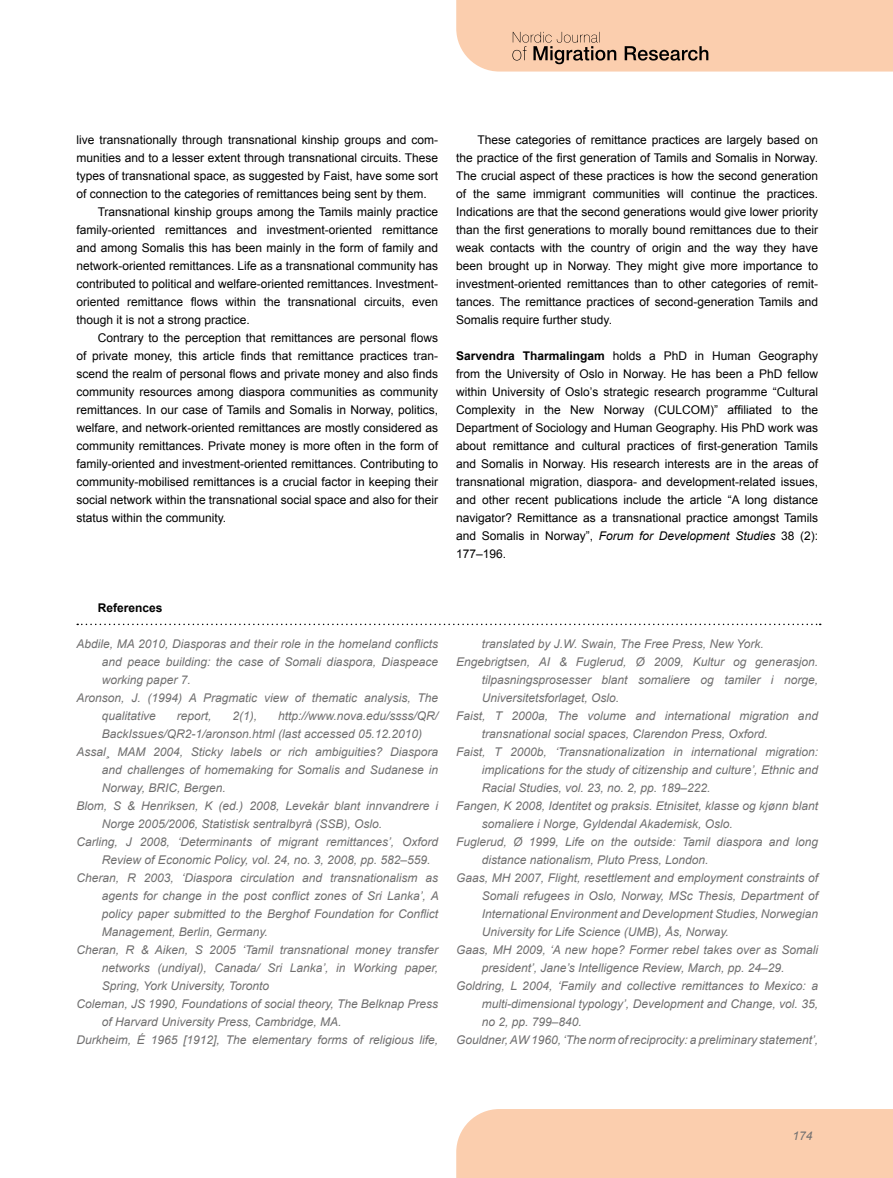
<style>
.page{position:relative;width:893px;height:1178px;background:#fff}
.page>*{position:absolute;margin:0;border:0;box-sizing:border-box;transform-origin:0 0}
.t1{font:12px/18px "Arial";color:#000;text-align:justify}
.t2{font:italic 12px "Arial";color:#706f6f}
.t3{font:700 12px "Arial";color:#000}
.s1{font-weight:700}
.s2{font-style:italic}
</style>
<div class="page">
<div style="left:456px;top:1109px;width:437px;height:69px;background:#fbceae"></div>
<svg style="left:456px;top:0;width:437px;height:72px;background:#f2c7a9"></svg>
<svg style="left:77px;top:624px;width:744px;height:1px"></svg>
<p class="t1" style="left:76px;top:131px;width:363px">live transnationally through transnational kinship groups and com-</p>
<p class="t1" style="left:76px;top:149px;width:363px">munities and to a lesser extent through transnational circuits. These</p>
<p class="t1" style="left:76px;top:167px;width:363px">types of transnational space, as suggested by Faist, have some sort</p>
<p class="t1" style="left:76px;top:185px;width:352px">of connection to the categories of remittances being sent by them.</p>
<p class="t1" style="left:98px;top:203px;width:342px">Transnational kinship groups among the Tamils mainly practice</p>
<p class="t1" style="left:76px;top:221px;width:363px">family-oriented remittances and investment-oriented remittance</p>
<p class="t1" style="left:76px;top:239px;width:363px">and among Somalis this has been mainly in the form of family and</p>
<p class="t1" style="left:76px;top:257px;width:363px">network-oriented remittances. Life as a transnational community has</p>
<p class="t1" style="left:76px;top:275px;width:363px">contributed to political and welfare-oriented remittances. Investment-</p>
<p class="t1" style="left:76px;top:293px;width:363px">oriented remittance flows within the transnational circuits, even</p>
<p class="t1" style="left:76px;top:311px;width:175px">though it is not a strong practice.</p>
<p class="t1" style="left:98px;top:329px;width:342px">Contrary to the perception that remittances are personal flows</p>
<p class="t1" style="left:76px;top:347px;width:363px">of private money, this article finds that remittance practices tran-</p>
<p class="t1" style="left:76px;top:365px;width:363px">scend the realm of personal flows and private money and also finds</p>
<p class="t1" style="left:76px;top:383px;width:363px">community resources among diaspora communities as community</p>
<p class="t1" style="left:76px;top:401px;width:363px">remittances. In our case of Tamils and Somalis in Norway, politics,</p>
<p class="t1" style="left:76px;top:419px;width:363px">welfare, and network-oriented remittances are mostly considered as</p>
<p class="t1" style="left:76px;top:437px;width:363px">community remittances. Private money is more often in the form of</p>
<p class="t1" style="left:76px;top:455px;width:363px">family-oriented and investment-oriented remittances. Contributing to</p>
<p class="t1" style="left:76px;top:473px;width:363px">community-mobilised remittances is a crucial factor in keeping their</p>
<p class="t1" style="left:76px;top:491px;width:363px">social network within the transnational social space and also for their</p>
<p class="t1" style="left:76px;top:509px;width:151px">status within the community.</p>
<p class="t1" style="left:456px;top:131px;width:363px;text-indent:21px">These categories of remittance practices are largely based on the practice of the first generation of Tamils and Somalis in Norway.<br>The crucial aspect of these practices is how the second generation of the same immigrant communities will continue the practices.<br>Indications are that the second generations would give lower priority than the first generations to morally bound remittances due to their weak contacts with the country of origin and the way they have been brought up in Norway. They might give more importance to investment-oriented remittances than to other categories of remit&shy;tances. The remittance practices of second-generation Tamils and Somalis require further study.</p>
<p class="t1" style="left:456px;top:347px;width:363px"><span class="s1">Sarvendra Tharmalingam</span> holds a PhD in Human Geography from the University of Oslo in Norway. He has been a PhD fellow within University of Oslo’s strategic research programme “Cultural Complexity in the New Norway (CULCOM)” affiliated to the Department of Sociology and Human Geography. His PhD work was about remittance and cultural practices of first-generation Tamils and Somalis in Norway. His research interests are in the areas of transnational migration, diaspora- and development-related issues, and other recent publications include the article “A long distance navigator? Remittance as a transnational practice amongst Tamils and Somalis in Norway”, <span class="s2">Forum for Development Studies</span> 38 (2):<br>177–196.</p>
<p class="t3" style="left:98px;top:600px;width:66px">References</p>
<p class="t2" style="left:76px;top:636px;width:363px">Abdile, MA 2010, Diasporas and their role in the homeland conflicts</p>
<p class="t2" style="left:102px;top:654px;width:338px">and peace building: the case of Somali diaspora, Diaspeace</p>
<p class="t2" style="left:102px;top:672px;width:90px">working paper 7.</p>
<p class="t2" style="left:76px;top:690px;width:363px">Aronson, J. (1994) A Pragmatic view of thematic analysis, The</p>
<p class="t2" style="left:102px;top:708px;width:56px">qualitative</p>
<p class="t2" style="left:177px;top:708px;width:36px">report,</p>
<p class="t2" style="left:233px;top:708px;width:26px">2(1),</p>
<p class="t2" style="left:278px;top:708px;width:162px">http://www.nova.edu/ssss/QR/</p>
<p class="t2" style="left:102px;top:726px;width:322px">BackIssues/QR2-1/aronson.html (last accessed 05.12.2010)</p>
<p class="t2" style="left:76px;top:744px;width:363px">Assal¸ MAM 2004, Sticky labels or rich ambiguities? Diaspora</p>
<p class="t2" style="left:102px;top:762px;width:338px">and challenges of homemaking for Somalis and Sudanese in</p>
<p class="t2" style="left:102px;top:780px;width:125px">Norway, BRIC, Bergen.</p>
<p class="t2" style="left:76px;top:798px;width:363px">Blom, S &amp; Henriksen, K (ed.) 2008, Levekår blant innvandrere i</p>
<p class="t2" style="left:102px;top:816px;width:282px">Norge 2005/2006, Statistisk sentralbyrå (SSB), Oslo.</p>
<p class="t2" style="left:76px;top:834px;width:363px">Carling, J 2008, ‘Determinants of migrant remittances’, Oxford</p>
<p class="t2" style="left:102px;top:852px;width:330px">Review of Economic Policy, vol. 24, no. 3, 2008, pp. 582–559.</p>
<p class="t2" style="left:76px;top:870px;width:363px">Cheran, R 2003, ‘Diaspora circulation and transnationalism as</p>
<p class="t2" style="left:102px;top:888px;width:338px">agents for change in the post conflict zones of Sri Lanka’, A</p>
<p class="t2" style="left:102px;top:906px;width:338px">policy paper submitted to the Berghof Foundation for Conflict</p>
<p class="t2" style="left:102px;top:924px;width:167px">Management, Berlin, Germany.</p>
<p class="t2" style="left:76px;top:942px;width:363px">Cheran, R &amp; Aiken, S 2005 ‘Tamil transnational money transfer</p>
<p class="t2" style="left:102px;top:960px;width:338px">networks (undiyal), Canada/ Sri Lanka’, in Working paper,</p>
<p class="t2" style="left:102px;top:978px;width:169px">Spring, York University, Toronto</p>
<p class="t2" style="left:76px;top:996px;width:363px">Coleman, JS 1990, Foundations of social theory, The Belknap Press</p>
<p class="t2" style="left:102px;top:1014px;width:241px">of Harvard University Press, Cambridge, MA.</p>
<p class="t2" style="left:76px;top:1032px;width:363px">Durkheim, É 1965 [1912], The elementary forms of religious life,</p>
<p class="t2" style="left:482px;top:636px;width:284px">translated by J.W. Swain, The Free Press, New York.</p>
<p class="t2" style="left:456px;top:654px;width:363px">Engebrigtsen, AI &amp; Fuglerud, Ø 2009, Kultur og generasjon.</p>
<p class="t2" style="left:482px;top:672px;width:338px">tilpasningsprosesser blant somaliere og tamiler i norge,</p>
<p class="t2" style="left:482px;top:690px;width:139px">Universitetsforlaget, Oslo.</p>
<p class="t2" style="left:456px;top:708px;width:363px">Faist, T 2000a, The volume and international migration and</p>
<p class="t2" style="left:482px;top:726px;width:288px">transnational social spaces, Clarendon Press, Oxford.</p>
<p class="t2" style="left:456px;top:744px;width:363px">Faist, T 2000b, ‘Transnationalization in international migration:</p>
<p class="t2" style="left:482px;top:762px;width:338px">implications for the study of citizenship and culture’, Ethnic and</p>
<p class="t2" style="left:482px;top:780px;width:230px">Racial Studies, vol. 23, no. 2, pp. 189–222.</p>
<p class="t2" style="left:456px;top:798px;width:363px">Fangen, K 2008, Identitet og praksis. Etnisitet, klasse og kjønn blant</p>
<p class="t2" style="left:482px;top:816px;width:252px">somaliere i Norge, Gyldendal Akademisk, Oslo.</p>
<p class="t2" style="left:456px;top:834px;width:363px">Fuglerud, Ø 1999, Life on the outside: Tamil diaspora and long</p>
<p class="t2" style="left:482px;top:852px;width:228px">distance nationalism, Pluto Press, London.</p>
<p class="t2" style="left:456px;top:870px;width:363px">Gaas, MH 2007, Flight, resettlement and employment constraints of</p>
<p class="t2" style="left:482px;top:888px;width:338px">Somali refugees in Oslo, Norway, MSc Thesis, Department of</p>
<p class="t2" style="left:482px;top:906px;width:338px">International Environment and Development Studies, Norwegian</p>
<p class="t2" style="left:482px;top:924px;width:249px">University for Life Science (UMB), Ås, Norway.</p>
<p class="t2" style="left:456px;top:942px;width:363px">Gaas, MH 2009, ‘A new hope? Former rebel takes over as Somali</p>
<p class="t2" style="left:482px;top:960px;width:304px">president’, Jane’s Intelligence Review, March, pp. 24–29.</p>
<p class="t2" style="left:456px;top:978px;width:363px">Goldring, L 2004, ‘Family and collective remittances to Mexico: a</p>
<p class="t2" style="left:482px;top:996px;width:338px">multi-dimensional typology’, Development and Change, vol. 35,</p>
<p class="t2" style="left:482px;top:1014px;width:102px">no 2, pp. 799–840.</p>
<p class="t2" style="left:456px;top:1032px;width:363px">Gouldner, AW 1960, ‘The norm of reciprocity: a preliminary statement’,</p>
<p class="t2" style="left:793px;top:1128px;width:22px">174</p>
</div>
